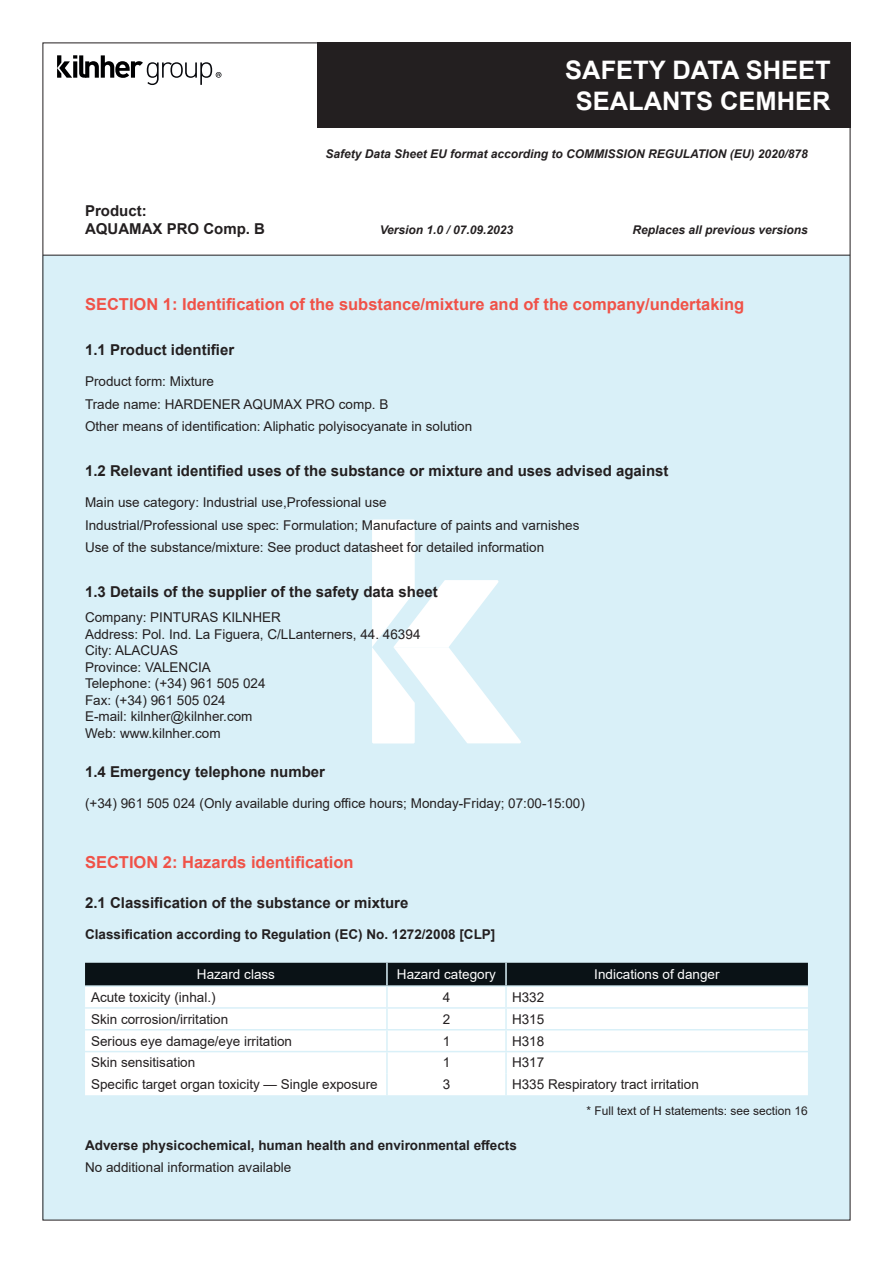
<style>
.page{position:relative;width:893px;height:1263px;background:#fff}
.page>*{position:absolute;margin:0;border:0;box-sizing:border-box;transform-origin:0 0}
.t1{font:700 25.5px "Arial";color:#fff}
.t2{font:700 16.5px "Arial";color:#f05248}
.t3{font:700 15px "Arial";color:#231f20}
.Cuerpo_Arial_9pt_Reg{font:13.5px "Arial";color:#231f20}
.Cuerpo_Arial_9pt_Reg-2{font:700 13.5px "Arial";color:#231f20}
.t4{font:13.5px "Arial";color:#fff}
.t5{font:italic 700 12px "Arial";color:#231f20}
.Cuerpo_Arial_9pt_Reg-3{font:12px "Arial";color:#231f20}
</style>
<div class="page">
<div style="left:43px;top:255px;width:807px;height:965px;background:#d9f0f8"></div>
<svg style="left:372px;top:519px;width:149px;height:224px"></svg>
<hr style="left:43px;top:255px;width:807px;height:1px;background:#231f20">
<svg style="left:57px;top:55px;width:164px;height:30px"></svg>
<div style="left:317px;top:43px;width:533px;height:85px;background:#231f20"></div>
<div style="left:85px;top:963px;width:723px;height:22px;background:#0a1216"></div>
<div style="left:85px;top:987px;width:723px;height:108px;background:#fff"></div>
<hr style="left:386px;top:987px;width:2px;height:20px;background:#d9f0f8">
<hr style="left:505px;top:987px;width:2px;height:20px;background:#d9f0f8">
<hr style="left:386px;top:1009px;width:2px;height:20px;background:#d9f0f8">
<hr style="left:505px;top:1009px;width:2px;height:20px;background:#d9f0f8">
<hr style="left:386px;top:1030px;width:2px;height:21px;background:#d9f0f8">
<hr style="left:505px;top:1030px;width:2px;height:21px;background:#d9f0f8">
<hr style="left:386px;top:1052px;width:2px;height:21px;background:#d9f0f8">
<hr style="left:505px;top:1052px;width:2px;height:21px;background:#d9f0f8">
<hr style="left:386px;top:1073px;width:2px;height:22px;background:#d9f0f8">
<hr style="left:505px;top:1073px;width:2px;height:22px;background:#d9f0f8">
<hr style="left:85px;top:1007px;width:302px;height:2px;background:#d9f0f8">
<hr style="left:387px;top:1007px;width:119px;height:2px;background:#d9f0f8">
<hr style="left:506px;top:1007px;width:302px;height:2px;background:#d9f0f8">
<hr style="left:85px;top:1029px;width:302px;height:1px;background:#d9f0f8">
<hr style="left:387px;top:1029px;width:119px;height:1px;background:#d9f0f8">
<hr style="left:506px;top:1029px;width:302px;height:1px;background:#d9f0f8">
<hr style="left:85px;top:1051px;width:302px;height:1px;background:#d9f0f8">
<hr style="left:387px;top:1051px;width:119px;height:1px;background:#d9f0f8">
<hr style="left:506px;top:1051px;width:302px;height:1px;background:#d9f0f8">
<hr style="left:386px;top:963px;width:2px;height:22px;background:#d9f0f8">
<hr style="left:505px;top:963px;width:2px;height:22px;background:#d9f0f8">
<p class="t1" style="left:565px;top:52px;width:267px">SAFETY DATA SHEET</p>
<p class="t1" style="left:576px;top:83px;width:256px">SEALANTS CEMHER</p>
<p class="t5" style="left:325px;top:145px;width:484px">Safety Data Sheet EU format according to COMMISSION REGULATION (EU) 2020/878</p>
<p class="t3" style="left:85px;top:200px;width:63px">Product:</p>
<p class="t3" style="left:85px;top:218px;width:181px">AQUAMAX PRO Comp. B</p>
<p class="t5" style="left:380px;top:222px;width:135px">Version 1.0 / 07.09.2023</p>
<p class="t5" style="left:632px;top:222px;width:177px">Replaces all previous versions</p>
<p class="t2" style="left:85px;top:293px;width:661px">SECTION 1: Identification of the substance/mixture and of the company/undertaking</p>
<p class="t3" style="left:85px;top:339px;width:151px">1.1 Product identifier</p>
<p class="Cuerpo_Arial_9pt_Reg" style="left:85px;top:372px;width:131px">Product form: Mixture</p>
<p class="Cuerpo_Arial_9pt_Reg" style="left:85px;top:394px;width:305px">Trade name: HARDENER AQUMAX PRO comp. B</p>
<p class="Cuerpo_Arial_9pt_Reg" style="left:85px;top:417px;width:389px">Other means of identification: Aliphatic polyisocyanate in solution</p>
<p class="t3" style="left:85px;top:460px;width:585px">1.2 Relevant identified uses of the substance or mixture and uses advised against</p>
<p class="Cuerpo_Arial_9pt_Reg" style="left:85px;top:493px;width:303px">Main use category: Industrial use,Professional use</p>
<p class="Cuerpo_Arial_9pt_Reg" style="left:85px;top:515px;width:496px">Industrial/Professional use spec: Formulation; Manufacture of paints and varnishes</p>
<p class="Cuerpo_Arial_9pt_Reg" style="left:85px;top:538px;width:461px">Use of the substance/mixture: See product datasheet for detailed information</p>
<p class="t3" style="left:85px;top:581px;width:354px">1.3 Details of the supplier of the safety data sheet</p>
<p class="Cuerpo_Arial_9pt_Reg" style="left:85px;top:608px;width:197px">Company: PINTURAS KILNHER</p>
<p class="Cuerpo_Arial_9pt_Reg" style="left:85px;top:624px;width:337px">Address: Pol. Ind. La Figuera, C/LLanterners, 44. 46394</p>
<p class="Cuerpo_Arial_9pt_Reg" style="left:85px;top:641px;width:95px">City: ALACUAS</p>
<p class="Cuerpo_Arial_9pt_Reg" style="left:85px;top:657px;width:127px">Province: VALENCIA</p>
<p class="Cuerpo_Arial_9pt_Reg" style="left:85px;top:674px;width:182px">Telephone: (+34) 961 505 024</p>
<p class="Cuerpo_Arial_9pt_Reg" style="left:85px;top:690px;width:142px">Fax: (+34) 961 505 024</p>
<p class="Cuerpo_Arial_9pt_Reg" style="left:85px;top:707px;width:169px">E-mail: kilnher@kilnher.com</p>
<p class="Cuerpo_Arial_9pt_Reg" style="left:85px;top:723px;width:137px">Web: www.kilnher.com</p>
<p class="t3" style="left:85px;top:761px;width:242px">1.4 Emergency telephone number</p>
<p class="Cuerpo_Arial_9pt_Reg" style="left:85px;top:794px;width:501px">(+34) 961 505 024 (Only available during office hours; Monday-Friday; 07:00-15:00)</p>
<p class="t2" style="left:85px;top:850px;width:270px">SECTION 2: Hazards identification</p>
<p class="t3" style="left:85px;top:892px;width:325px">2.1 Classification of the substance or mixture</p>
<p class="Cuerpo_Arial_9pt_Reg-2" style="left:85px;top:925px;width:412px">Classification according to Regulation (EC) No. 1272/2008 [CLP]</p>
<p class="t4" style="left:197px;top:965px;width:80px">Hazard class</p>
<p class="t4" style="left:397px;top:965px;width:101px">Hazard category</p>
<p class="t4" style="left:594px;top:965px;width:127px">Indications of danger</p>
<p class="Cuerpo_Arial_9pt_Reg" style="left:91px;top:988px;width:126px">Acute toxicity (inhal.)</p>
<p class="Cuerpo_Arial_9pt_Reg" style="left:443px;top:988px;width:9px">4</p>
<p class="Cuerpo_Arial_9pt_Reg" style="left:512px;top:988px;width:34px">H332</p>
<p class="Cuerpo_Arial_9pt_Reg" style="left:91px;top:1010px;width:139px">Skin corrosion/irritation</p>
<p class="Cuerpo_Arial_9pt_Reg" style="left:443px;top:1010px;width:9px">2</p>
<p class="Cuerpo_Arial_9pt_Reg" style="left:512px;top:1010px;width:34px">H315</p>
<p class="Cuerpo_Arial_9pt_Reg" style="left:91px;top:1031px;width:203px">Serious eye damage/eye irritation</p>
<p class="Cuerpo_Arial_9pt_Reg" style="left:443px;top:1031px;width:9px">1</p>
<p class="Cuerpo_Arial_9pt_Reg" style="left:512px;top:1031px;width:34px">H318</p>
<p class="Cuerpo_Arial_9pt_Reg" style="left:91px;top:1053px;width:106px">Skin sensitisation</p>
<p class="Cuerpo_Arial_9pt_Reg" style="left:443px;top:1053px;width:9px">1</p>
<p class="Cuerpo_Arial_9pt_Reg" style="left:512px;top:1053px;width:34px">H317</p>
<p class="Cuerpo_Arial_9pt_Reg" style="left:91px;top:1075px;width:288px">Specific target organ toxicity — Single exposure</p>
<p class="Cuerpo_Arial_9pt_Reg" style="left:443px;top:1075px;width:9px">3</p>
<p class="Cuerpo_Arial_9pt_Reg" style="left:512px;top:1075px;width:188px">H335 Respiratory tract irritation</p>
<p class="Cuerpo_Arial_9pt_Reg-2" style="left:85px;top:1135px;width:433px">Adverse physicochemical, human health and environmental effects</p>
<p class="Cuerpo_Arial_9pt_Reg" style="left:85px;top:1158px;width:208px">No additional information available</p>
<p class="Cuerpo_Arial_9pt_Reg-3" style="left:586px;top:1102px;width:223px">* Full text of H statements: see section 16</p>
</div>
